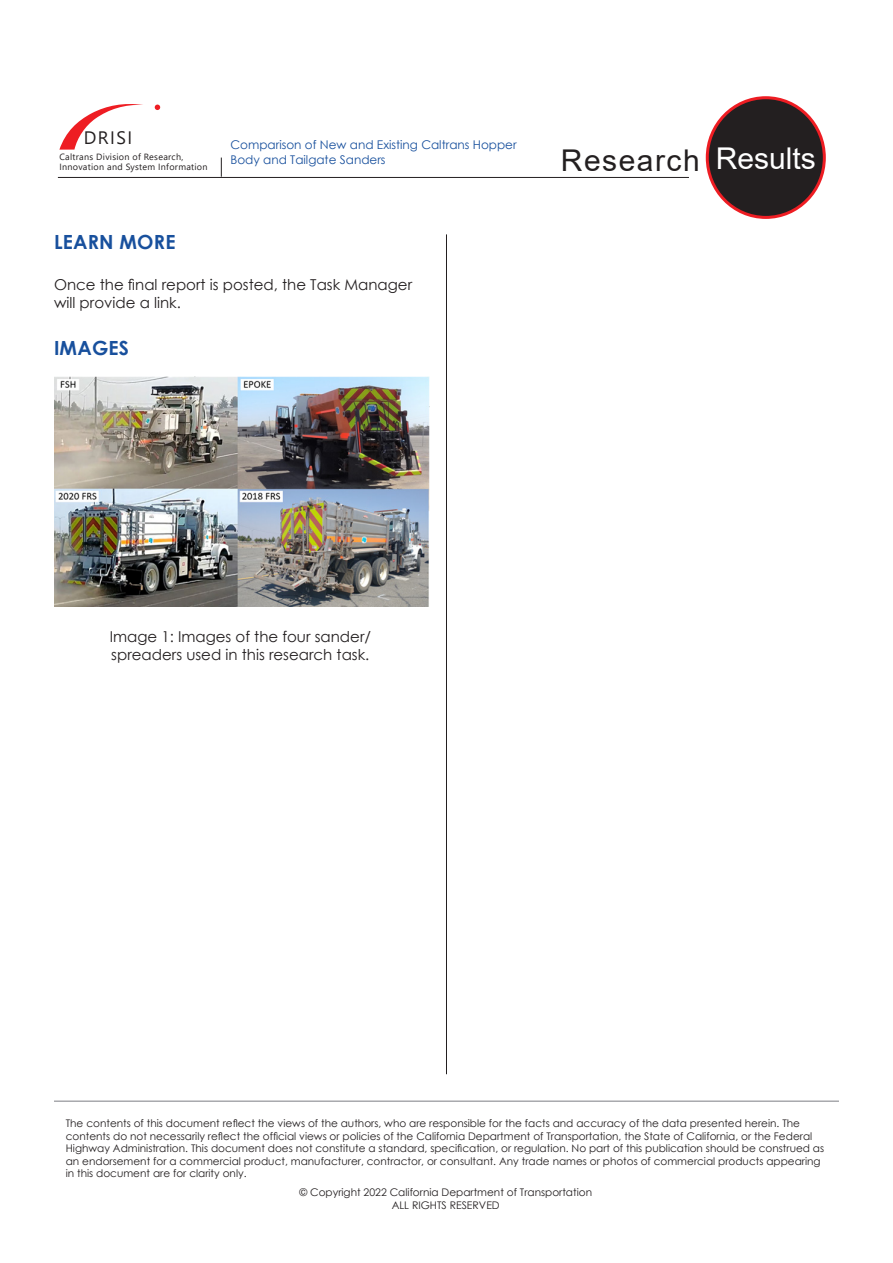
<style>
.page{position:relative;width:893px;height:1263px;background:#fff}
.page>*{position:absolute;margin:0;border:0;box-sizing:border-box;transform-origin:0 0}
.t1{font:30px "Arial";letter-spacing:.05em;color:#231f20}
.Heading_level_1_for{font:700 19.5px "Century Gothic";letter-spacing:.01em;color:#18509d}
.t2{font:18px "Segoe UI";letter-spacing:.08em;color:#231f20}
.Body_Copy{font:15px/18px "Century Gothic";color:#231f20}
.t3{font:12px/14.4px "Century Gothic";color:#18509d}
.t4{font:10.5px/12.6px "Century Gothic";color:#231f20}
.t5{font:9px/10.8px "Segoe UI";letter-spacing:.03em;color:#231f20}
.s1{color:#fff}
</style>
<div class="page">
<hr style="left:58px;top:177px;width:631px;height:1px;background:#231f20">
<svg style="left:221px;top:158px;width:1px;height:19px"></svg>
<hr style="left:446px;top:234px;width:1px;height:840px;background:#231f20">
<hr style="left:54px;top:1100px;width:785px;height:2px;background:#a8a9ad">
<svg style="left:59px;top:104px;width:84px;height:46px"></svg>
<svg style="left:155px;top:105px;width:5px;height:5px"></svg>
<div style="left:707px;top:98px;width:117px;height:119px;background:#231f20;border-radius:50%"></div>
<div style="left:706px;top:96px;width:120px;height:123px;border:3px solid #ee1d23;border-radius:50%"></div>
<img style="left:54px;top:377px;width:376px;height:229px">
<h3 class="t2" style="left:84px;top:120px;width:50px">DRISI</h3>
<p class="t5" style="left:59px;top:150px;width:150px">Caltrans Division of Research,<br>Innovation and System Information</p>
<h1 class="t1" style="left:561px;top:140px;width:256px">Research <span class="s1">Results</span></h1>
<p class="t3" style="left:230px;top:138px;width:288px">Comparison of New and Existing Caltrans Hopper<br>Body and Tailgate Sanders</p>
<p class="Heading_level_1_for" style="left:54px;top:227px;width:123px">LEARN MORE</p>
<p class="Body_Copy" style="left:54px;top:276px;width:360px">Once the final report is posted, the Task Manager will provide a link.</p>
<p class="Heading_level_1_for" style="left:54px;top:333px;width:77px">IMAGES</p>
<p class="Body_Copy" style="left:110px;top:628px;width:263px">Image 1: Images of the four sander/ spreaders used in this research task.</p>
<p class="t4" style="left:66px;top:1117px;width:760px">The contents of this document reflect the views of the authors, who are responsible for the facts and accuracy of the data presented herein. The contents do not necessarily reflect the official views or policies of the California Department of Transportation, the State of California, or the Federal Highway Administration. This document does not constitute a standard, specification, or regulation. No part of this publication should be construed as an endorsement for a commercial product, manufacturer, contractor, or consultant. Any trade names or photos of commercial products appearing in this document are for clarity only.</p>
<p class="t4" style="left:299px;top:1186px;width:294px">© Copyright 2022 California Department of Transportation</p>
<p class="t4" style="left:392px;top:1199px;width:110px">ALL RIGHTS RESERVED</p>
</div>
